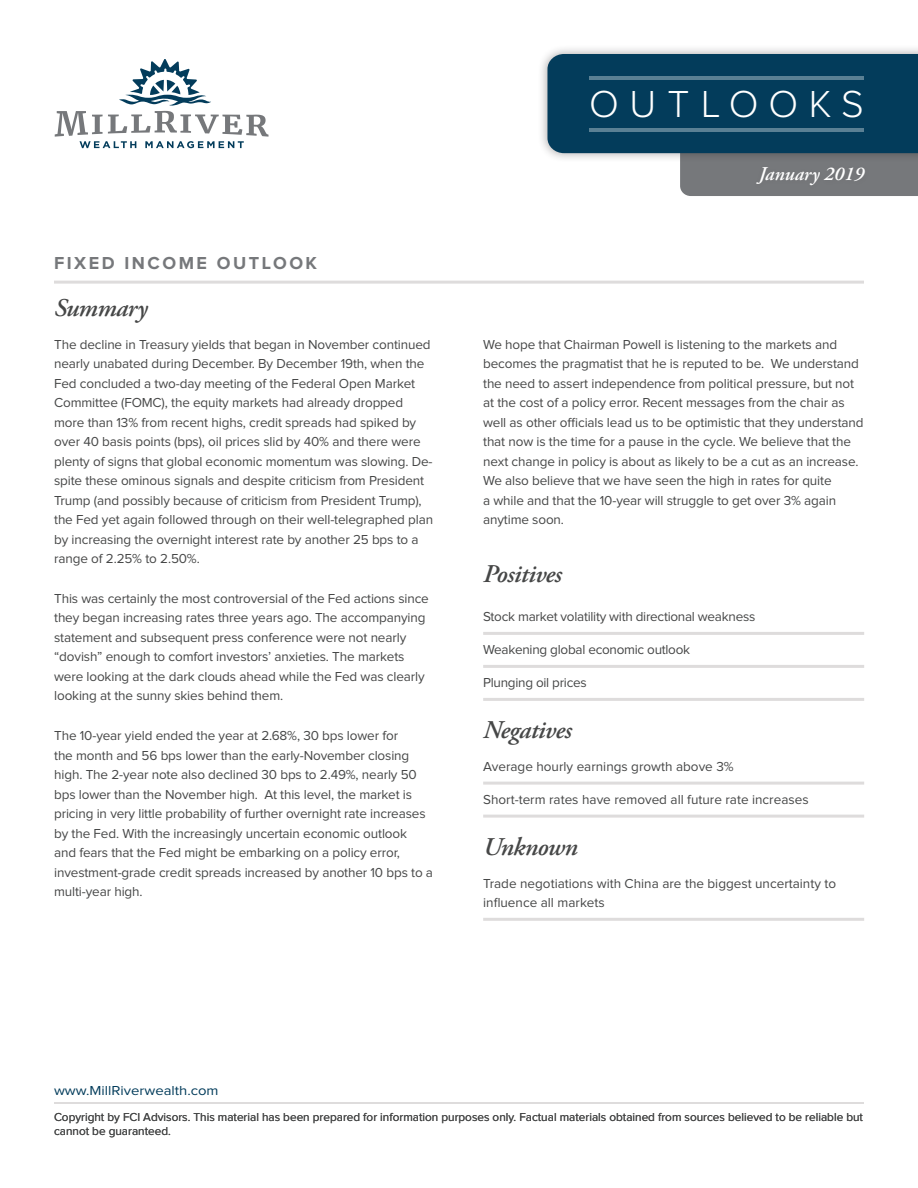
<style>
.page{position:relative;width:918px;height:1188px;background:#fff}
.page>*{position:absolute;margin:0;border:0;box-sizing:border-box;transform-origin:0 0}
.t1{font:300 39px "Proxima Nova";letter-spacing:.27em;color:#fff}
.palatino-main{font:italic 600 25.5px "Adobe Garamond Pro";letter-spacing:-.02em;color:#464747}
.t2{font:italic 600 19.5px "Adobe Garamond Pro";color:#fff}
.t3{font:700 18px "Proxima Nova";letter-spacing:.14em;color:#76787b}
.palatino-main-2{font:13.5px/19.5px "Proxima Nova";letter-spacing:-.01em;color:#464747}
.bullets-square{font:13.5px/19.5px "Proxima Nova";color:#464747}
.bullets-square-2{font:13.5px "Proxima Nova";letter-spacing:-.02em;color:#464747}
.t4{font:13.5px "Proxima Nova";color:#033c5b;scale:1.1 1}
.t5{font:12px/14.4px "Proxima Nova";color:#464747}
</style>
<div class="page">
<div style="left:538px;top:44px;width:380px;height:119px;background:#231f20;opacity:.38"></div>
<svg style="left:547px;top:54px;width:371px;height:142px;background:#335c74"></svg>
<hr style="left:590px;top:76px;width:274px;height:4px;background:#5a8094">
<hr style="left:590px;top:128px;width:274px;height:4px;background:#5a8094">
<div style="left:752px;top:163px;width:118px;height:28px;background:#75777a"></div>
<hr style="left:483px;top:632px;width:381px;height:3px;background:#dedcdc">
<hr style="left:483px;top:665px;width:381px;height:3px;background:#dedcdc">
<hr style="left:483px;top:698px;width:381px;height:3px;background:#dedcdc">
<hr style="left:483px;top:782px;width:381px;height:3px;background:#dedcdc">
<hr style="left:483px;top:815px;width:381px;height:3px;background:#dedcdc">
<hr style="left:483px;top:918px;width:381px;height:3px;background:#dedcdc">
<hr style="left:54px;top:281px;width:810px;height:3px;background:#dedcdc">
<svg style="left:55px;top:59px;width:214px;height:89px"></svg>
<hr style="left:54px;top:1102px;width:810px;height:2px;background:#dedcdc">
<h1 class="t1" style="left:589px;top:86px;width:276px">OUTLOOKS</h1>
<p class="t3" style="left:54px;top:254px;width:265px">FIXED INCOME OUTLOOK</p>
<p class="palatino-main" style="left:54px;top:293px;width:95px">Summary</p>
<p class="palatino-main-2" style="left:54px;top:335px;width:380px">The decline in Treasury yields that began in November continued nearly unabated during December. By December 19th, when the Fed concluded a two-day meeting of the Federal Open Market Committee (FOMC), the equity markets had already dropped more than 13% from recent highs, credit spreads had spiked by over 40 basis points (bps), oil prices slid by 40% and there were plenty of signs that global economic momentum was slowing. De&shy;spite these ominous signals and despite criticism from President Trump (and possibly because of criticism from President Trump), the Fed yet again followed through on their well-telegraphed plan by increasing the overnight interest rate by another 25 bps to a range of 2.25% to 2.50%.</p>
<p class="palatino-main-2" style="left:54px;top:589px;width:376px">This was certainly the most controversial of the Fed actions since they began increasing rates three years ago. The accompanying statement and subsequent press conference were not nearly “dovish” enough to comfort investors’ anxieties. The markets were looking at the dark clouds ahead while the Fed was clearly looking at the sunny skies behind them.</p>
<p class="palatino-main-2" style="left:54px;top:727px;width:380px">The 10-year yield ended the year at 2.68%, 30 bps lower for<br>the month and 56 bps lower than the early-November closing high. The 2-year note also declined 30 bps to 2.49%, nearly 50 bps lower than the November high. At this level, the market is pricing in very little probability of further overnight rate increases by the Fed. With the increasingly uncertain economic outlook<br>and fears that the Fed might be embarking on a policy error, investment-grade credit spreads increased by another 10 bps to a multi-year high.</p>
<h3 class="t2" style="left:759px;top:162px;width:107px">January 2019</h3>
<p class="palatino-main-2" style="left:483px;top:335px;width:382px">We hope that Chairman Powell is listening to the markets and becomes the pragmatist that he is reputed to be. We understand the need to assert independence from political pressure, but not at the cost of a policy error. Recent messages from the chair as well as other officials lead us to be optimistic that they understand that now is the time for a pause in the cycle. We believe that the next change in policy is about as likely to be a cut as an increase.<br>We also believe that we have seen the high in rates for quite<br>a while and that the 10-year will struggle to get over 3% again anytime soon.</p>
<p class="palatino-main" style="left:483px;top:559px;width:80px">Positives</p>
<p class="bullets-square-2" style="left:483px;top:611px;width:274px">Stock market volatility with directional weakness</p>
<p class="bullets-square-2" style="left:483px;top:644px;width:208px">Weakening global economic outlook</p>
<p class="bullets-square-2" style="left:483px;top:677px;width:105px">Plunging oil prices</p>
<p class="palatino-main" style="left:483px;top:715px;width:90px">Negatives</p>
<p class="bullets-square" style="left:483px;top:757px;width:252px">Average hourly earnings growth above 3%</p>
<p class="bullets-square" style="left:483px;top:790px;width:327px">Short-term rates have removed all future rate increases</p>
<p class="palatino-main" style="left:483px;top:832px;width:96px">Unknown</p>
<p class="bullets-square" style="left:483px;top:874px;width:355px">Trade negotiations with China are the biggest uncertainty to influence all markets</p>
<p class="t4" style="left:54px;top:1084px;width:151px">www.MillRiverwealth.com</p>
<p class="t5" style="left:54px;top:1110px;width:811px">Copyright by FCI Advisors. This material has been prepared for information purposes only. Factual materials obtained from sources believed to be reliable but cannot be guaranteed.</p>
</div>
